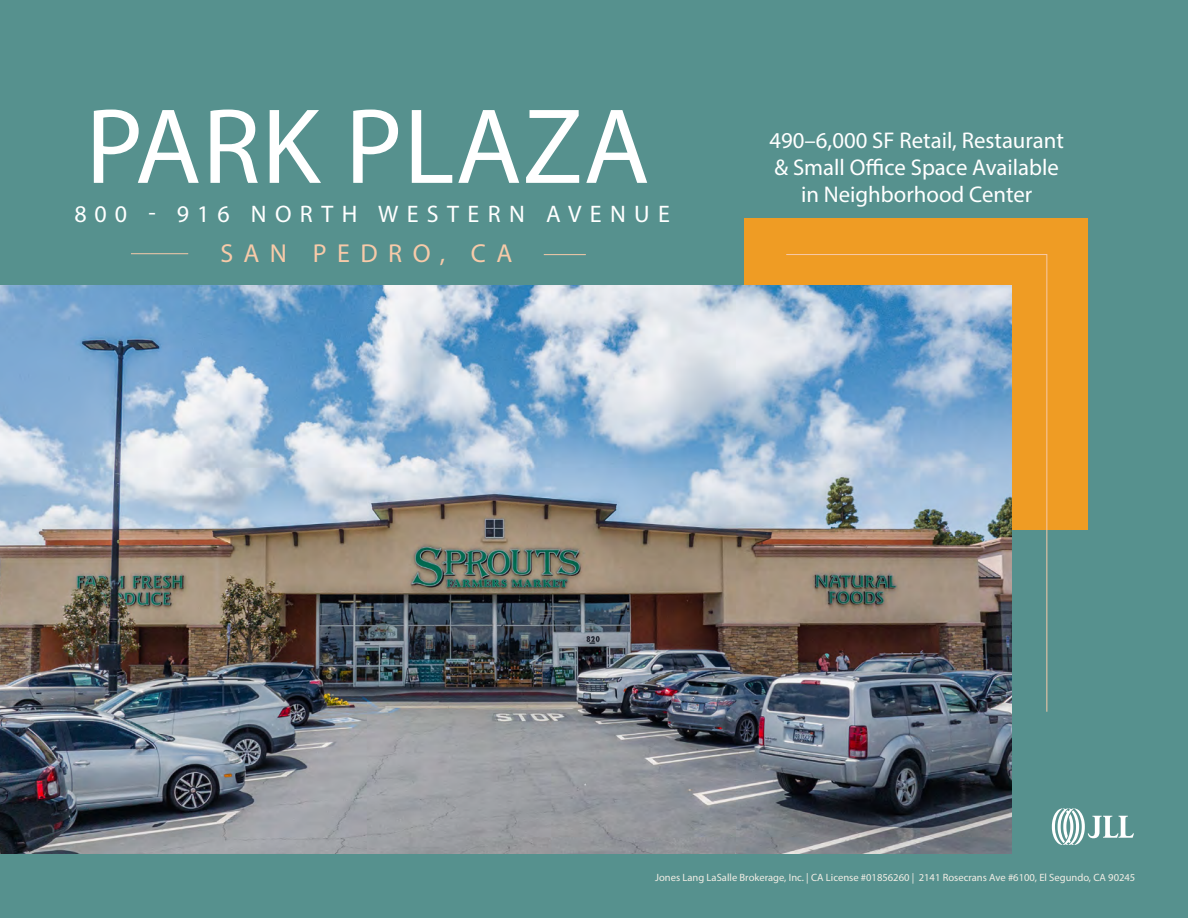
<style>
.page{position:relative;width:1188px;height:918px;background:#56918e}
.page>*{position:absolute;margin:0;border:0;box-sizing:border-box;transform-origin:0 0}
.t1{font:108px "Myriad Pro";letter-spacing:.01em;color:#fff}
.t2{font:26.1px "Myriad Pro";letter-spacing:.4em;color:#f7caa9}
.t3{font:24px "Myriad Pro";letter-spacing:.35em;color:#fff}
.t4{font:22.8px "Myriad Pro";color:#fff}
.list{font:10.5px "Myriad Pro";color:#f2eee5}
</style>
<div class="page">
<div style="left:744px;top:218px;width:344px;height:312px;background:#ef9c24"></div>
<img style="left:0;top:285px;width:1012px;height:569px">
<hr style="left:131px;top:253px;width:57px;height:1px;background:#f7caa9">
<hr style="left:544px;top:254px;width:42px;height:1px;background:#f7caa9">
<img style="left:785px;top:254px;width:263px;height:458px">
<svg style="left:1052px;top:808px;width:82px;height:37px"></svg>
<p class="t1" style="left:86px;top:80px;width:566px">PARK PLAZA</p>
<p class="t3" style="left:74px;top:199px;width:597px">800 - 916 NORTH WESTERN AVENUE</p>
<p class="t2" style="left:220px;top:238px;width:294px">SAN PEDRO, CA</p>
<p class="t4" style="left:770px;top:126px;width:296px">490–6,000 SF Retail, Restaurant</p>
<p class="t4" style="left:774px;top:153px;width:286px">&amp; Small Office Space Available</p>
<p class="t4" style="left:801px;top:181px;width:233px">in Neighborhood Center</p>
<p class="list" style="left:655px;top:871px;width:482px">Jones Lang LaSalle Brokerage, Inc. | CA License #01856260 | 2141 Rosecrans Ave #6100, El Segundo, CA 90245</p>
</div>
